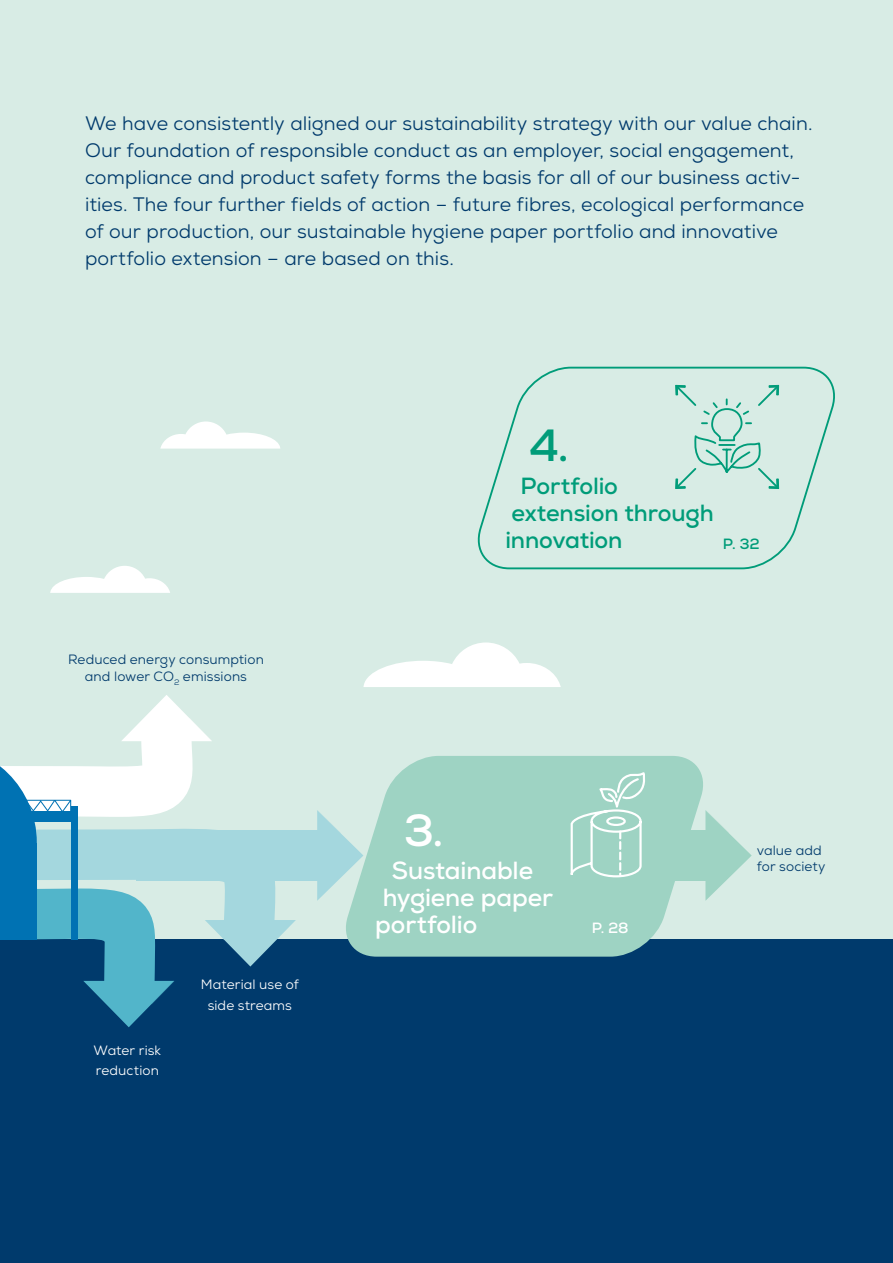
<style>
.page{position:relative;width:893px;height:1263px;background:#fff}
.page>*{position:absolute;margin:0;border:0;box-sizing:border-box;transform-origin:0 0}
.t1{font:700 45px "Nexa";color:#fff}
.t2{font:700 45px "Nexa";color:#009c79}
.t3{font:700 24.75px "Nexa";letter-spacing:-.005em;color:#fff}
.t4{font:700 23.4px/27px "Nexa";letter-spacing:-.005em;color:#009c79}
.t5{font:19.5px/27px "Nexa";letter-spacing:.005em;color:#003a6c}
.t6{font:700 14.85px "Nexa";color:#fff}
.t7{font:700 14.85px "Nexa";color:#009c79}
.t8{font:13.5px/16.5px "Nexa";letter-spacing:.01em;color:#003a6c;text-align:center}
.t9{font:13.5px/20.2px "Nexa";letter-spacing:.01em;color:#fff;text-align:center}
</style>
<div class="page">
<div style="left:0;top:939px;width:893px;height:324px;background:#003a6c"></div>
<div style="left:0;top:0;width:893px;height:939px;background:#d8ece5"></div>
<svg style="left:160px;top:421px;width:120px;height:28px"></svg>
<svg style="left:50px;top:566px;width:120px;height:27px"></svg>
<svg style="left:708px;top:813px;width:44px;height:85px"></svg>
<svg style="left:317px;top:810px;width:24px;height:91px"></svg>
<div style="left:136px;top:830px;width:182px;height:50px;background:#a4d7de"></div>
<svg style="left:477px;top:366px;width:358px;height:204px"></svg>
<svg style="left:341px;top:756px;width:367px;height:201px;fill:#9ed3c3"></svg>
<svg style="left:0;top:695px;width:296px;height:332px"></svg>
<div style="left:0;top:844px;width:37px;height:96px;background:#0072b3"></div>
<svg style="left:363px;top:642px;width:198px;height:45px"></svg>
<svg style="left:569px;top:770px;width:77px;height:158px;background:#a8d7c9"></svg>
<svg style="left:674px;top:384px;width:106px;height:106px"></svg>
<p class="t5" style="left:85px;top:110px;width:729px">We have consistently aligned our sustainability strategy with our value chain.<br>Our foundation of responsible conduct as an employer, social engagement, compliance and product safety forms the basis for all of our business activ&shy;ities. The four further fields of action – future fibres, ecological performance of our production, our sustainable hygiene paper portfolio and innovative portfolio extension – are based on this.</p>
<p class="t8" style="left:68px;top:651px;width:197px">Reduced energy consumption and lower CO<sub>2</sub> emissions</p>
<p class="t9" style="left:94px;top:1040px;width:69px;text-align:left">Water risk reduction</p>
<p class="t9" style="left:201px;top:975px;width:99px">Material use of side streams</p>
<h1 class="t2" style="left:529px;top:417px;width:41px">4.</h1>
<p class="t4" style="left:505px;top:473px;width:210px;text-indent:15px">Portfolio extension through innovation</p>
<p class="t7" style="left:723px;top:534px;width:39px">P. 32</p>
<h1 class="t1" style="left:404px;top:801px;width:41px">3.</h1>
<p class="t3" style="left:392px;top:854px;width:143px">Sustainable</p>
<p class="t3" style="left:383px;top:881px;width:172px">hygiene paper</p>
<p class="t3" style="left:375px;top:908px;width:104px">portfolio</p>
<p class="t6" style="left:592px;top:918px;width:39px">P. 28</p>
<p class="t8" style="left:757px;top:842px;width:70px;text-align:left">value add for society</p>
</div>
